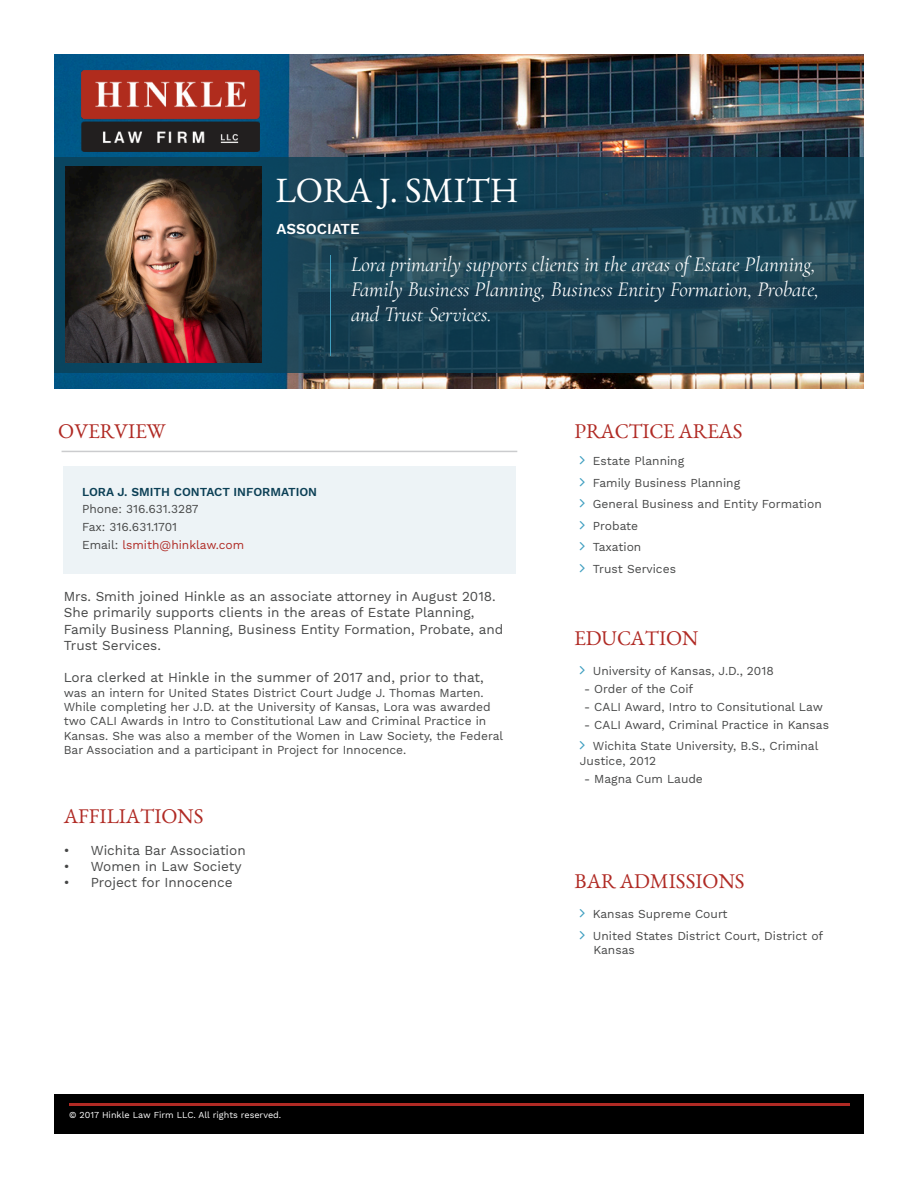
<style>
.page{position:relative;width:918px;height:1188px;background:#fff}
.page>*{position:absolute;margin:0;border:0;box-sizing:border-box;transform-origin:0 0}
.t1{font:35.7px "EB Garamond";color:#fff}
.t2{font:italic 21px/25.2px "Cormorant Garamond";color:#fff}
.t3{font:21px "EB Garamond";color:#b02a24}
.t4{font:600 15px "Work Sans";color:#fff}
.t5{font:13.5px/16.2px "Work Sans";color:#464747}
.t6{font:12px/14.4px "Work Sans";color:#464747}
.t7{font:600 12px "Work Sans";color:#0c4056}
.t8{font:12px "Work Sans";color:#b02a24}
.t9{font:9px "Work Sans";color:#fff}
.s1{color:#464747}
</style>
<div class="page">
<div style="left:54px;top:1094px;width:810px;height:40px;background:#000"></div>
<hr style="left:69px;top:1104px;width:781px;height:2px;background:#b02a24">
<img style="left:54px;top:54px;width:810px;height:335px">
<img style="left:82px;top:70px;width:177px;height:81px">
<svg style="left:54px;top:157px;width:810px;height:216px;background:#194254"></svg>
<hr style="left:62px;top:451px;width:455px;height:1px;background:#cbccce">
<div style="left:63px;top:466px;width:452px;height:107px;background:#edf3f6"></div>
<img style="left:66px;top:166px;width:196px;height:196px">
<hr style="left:330px;top:256px;width:1px;height:100px;background:#409fc0">
<p class="t1" style="left:275px;top:161px;width:245px">LORA J. SMITH</p>
<p class="t4" style="left:276px;top:220px;width:85px">ASSOCIATE</p>
<p class="t3" style="left:58px;top:414px;width:109px">OVERVIEW</p>
<p class="t2" style="left:351px;top:252px;width:470px">Lora primarily supports clients in the areas of Estate Planning,<br>Family Business Planning, Business Entity Formation, Probate, and Trust Services.</p>
<p class="t3" style="left:575px;top:414px;width:170px">PRACTICE AREAS</p>
<p class="t7" style="left:82px;top:484px;width:237px">LORA J. SMITH CONTACT INFORMATION</p>
<p class="t6" style="left:82px;top:503px;width:118px">Phone: 316.631.3287</p>
<p class="t6" style="left:82px;top:521px;width:97px">Fax: 316.631.1701</p>
<p class="t8" style="left:82px;top:538px;width:164px"><span class="s1">Email:</span> lsmith@hinklaw.com</p>
<p class="t5" style="left:64px;top:589px;width:441px">Mrs. Smith joined Hinkle as an associate attorney in August 2018.<br>She primarily supports clients in the areas of Estate Planning, Family Business Planning, Business Entity Formation, Probate, and Trust Services.</p>
<p class="t5" style="left:64px;top:670px;width:421px">Lora clerked at Hinkle in the summer of 2017 and, prior to that,</p>
<p class="t6" style="left:64px;top:686px;width:441px">was an intern for United States District Court Judge J. Thomas Marten.<br>While completing her J.D. at the University of Kansas, Lora was awarded two CALI Awards in Intro to Constitutional Law and Criminal Practice in Kansas. She was also a member of the Women in Law Society, the Federal Bar Association and a participant in Project for Innocence.</p>
<p class="t3" style="left:64px;top:798px;width:141px">AFFILIATIONS</p>
<p class="t5" style="left:64px;top:843px;width:184px">• Wichita Bar Association</p>
<p class="t5" style="left:64px;top:859px;width:179px">• Women in Law Society</p>
<p class="t5" style="left:64px;top:875px;width:171px">• Project for Innocence</p>
<p class="t9" style="left:69px;top:1109px;width:214px">© 2017 Hinkle Law Firm LLC. All rights reserved.</p>
<p class="t6" style="left:593px;top:455px;width:93px">Estate Planning</p>
<p class="t6" style="left:593px;top:476px;width:149px">Family Business Planning</p>
<p class="t6" style="left:593px;top:498px;width:230px">General Business and Entity Formation</p>
<p class="t6" style="left:593px;top:519px;width:47px">Probate</p>
<p class="t6" style="left:593px;top:541px;width:50px">Taxation</p>
<p class="t6" style="left:593px;top:562px;width:85px">Trust Services</p>
<p class="t3" style="left:575px;top:621px;width:125px">EDUCATION</p>
<p class="t6" style="left:593px;top:664px;width:182px">University of Kansas, J.D., 2018</p>
<p class="t6" style="left:584px;top:682px;width:111px">- Order of the Coif</p>
<p class="t6" style="left:584px;top:700px;width:241px">- CALI Award, Intro to Consitutional Law</p>
<p class="t6" style="left:584px;top:718px;width:247px">- CALI Award, Criminal Practice in Kansas</p>
<p class="t6" style="left:580px;top:740px;width:240px;text-indent:13px">Wichita State University, B.S., Criminal<br>Justice, 2012</p>
<p class="t6" style="left:584px;top:772px;width:120px">- Magna Cum Laude</p>
<p class="t3" style="left:575px;top:864px;width:172px">BAR ADMISSIONS</p>
<p class="t6" style="left:593px;top:907px;width:136px">Kansas Supreme Court</p>
<p class="t6" style="left:593px;top:929px;width:232px">United States District Court, District of<br>Kansas</p>
</div>
